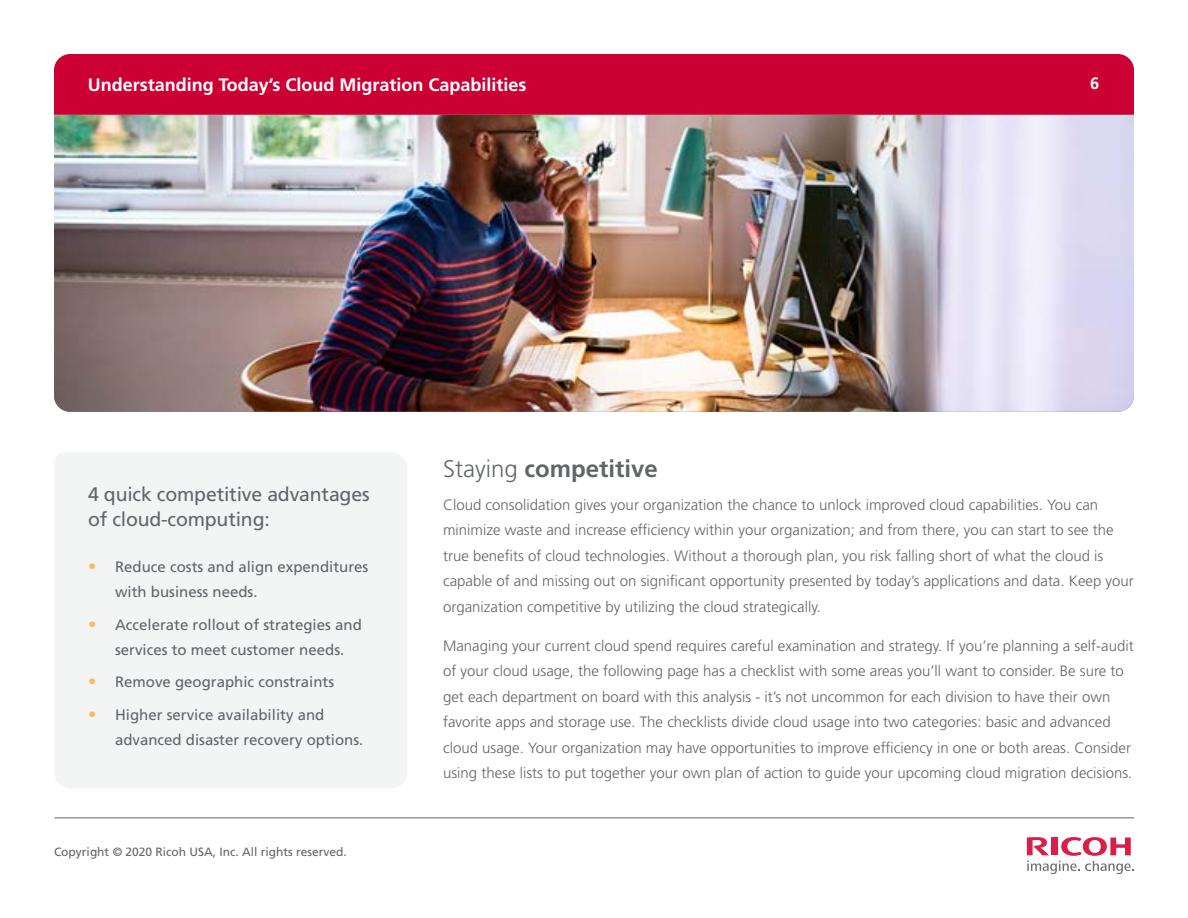
<style>
.page{position:relative;width:1188px;height:918px;background:#fff}
.page>*{position:absolute;margin:0;border:0;box-sizing:border-box;transform-origin:0 0}
.t1{font:700 24px "Frutiger LT Std";color:#61646a}
.t2{font:19.5px/25.5px "Frutiger LT Std";letter-spacing:-.01em;color:#61646a}
.t3{font:700 18px "Frutiger LT Std";color:#fff}
.t4{font:700 16.5px "Frutiger LT Std";color:#fff}
.t5{font:300 15px/25.5px "Frutiger LT Std";color:#61646a}
.t6{font:15px/25.5px "Frutiger LT Std";color:#61646a}
.t7{font:12px "Frutiger LT Std";color:#61646a}
.s1{font-size:16.5px;color:#fdba58}
.s2{font-weight:300}
</style>
<div class="page">
<img style="left:54px;top:115px;width:1080px;height:297px">
<svg style="left:1027px;top:837px;width:107px;height:37px"></svg>
<hr style="left:54px;top:818px;width:1080px;height:1px;background:#61646a">
<div style="left:54px;top:54px;width:1080px;height:61px;background:#c03"></div>
<div style="left:55px;top:453px;width:352px;height:335px;background:#f3f4f4"></div>
<p class="t3" style="left:88px;top:74px;width:440px">Understanding Today’s Cloud Migration Capabilities</p>
<p class="t4" style="left:1090px;top:74px;width:11px">6</p>
<h2 class="t2" style="left:88px;top:481px;width:283px">4 quick competitive advantages of cloud-computing:</h2>
<p class="t6" style="left:115px;top:554px;width:255px;text-indent:-27px"><span class="s1">•</span> Reduce costs and align expenditures with business needs.</p>
<p class="t6" style="left:115px;top:612px;width:248px;text-indent:-27px"><span class="s1">•</span> Accelerate rollout of strategies and services to meet customer needs.</p>
<p class="t6" style="left:88px;top:669px;width:248px"><span class="s1">•</span> Remove geographic constraints</p>
<p class="t6" style="left:115px;top:702px;width:250px;text-indent:-27px"><span class="s1">•</span> Higher service availability and advanced disaster recovery options.</p>
<p class="t7" style="left:54px;top:845px;width:294px">Copyright © 2020 Ricoh USA, Inc. All rights reserved.</p>
<h1 class="t1" style="left:443px;top:455px;width:216px"><span class="s2">Staying</span> competitive</h1>
<p class="t5" style="left:443px;top:492px;width:692px">Cloud consolidation gives your organization the chance to unlock improved cloud capabilities. You can minimize waste and increase efficiency within your organization; and from there, you can start to see the true benefits of cloud technologies. Without a thorough plan, you risk falling short of what the cloud is capable of and missing out on significant opportunity presented by today’s applications and data. Keep your organization competitive by utilizing the cloud strategically.</p>
<p class="t5" style="left:443px;top:633px;width:692px">Managing your current cloud spend requires careful examination and strategy. If you’re planning a self-audit of your cloud usage, the following page has a checklist with some areas you’ll want to consider. Be sure to get each department on board with this analysis - it’s not uncommon for each division to have their own favorite apps and storage use. The checklists divide cloud usage into two categories: basic and advanced cloud usage. Your organization may have opportunities to improve efficiency in one or both areas. Consider using these lists to put together your own plan of action to guide your upcoming cloud migration decisions.</p>
</div>
